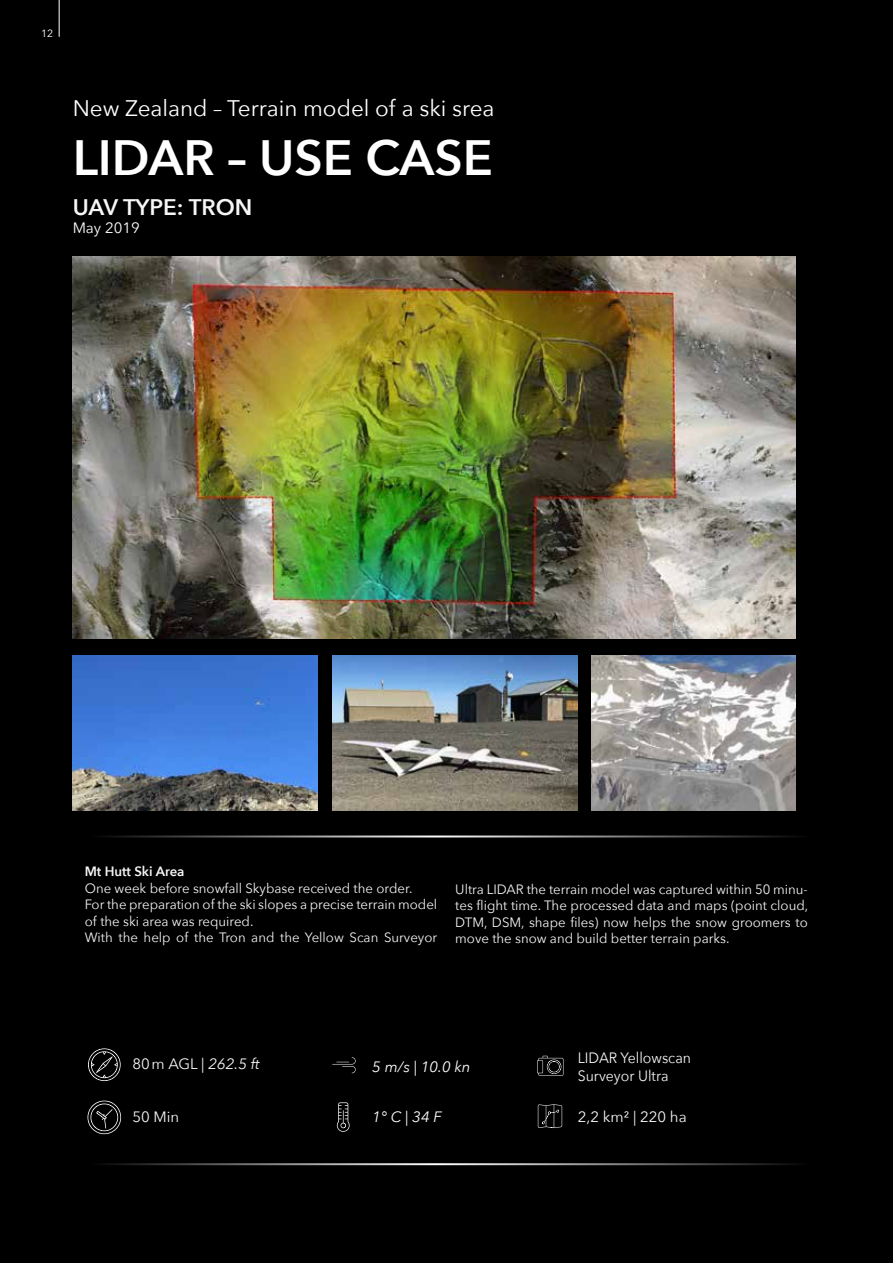
<style>
.page{position:relative;width:893px;height:1263px;background:#000}
.page>*{position:absolute;margin:0;border:0;box-sizing:border-box;transform-origin:0 0}
.t1{font:600 49.5px "Avenir Next";color:#fff}
.t2{font:22.5px "Avenir Next";color:#fff}
.t3{font:600 22.5px "Avenir Next";color:#f6f6f6}
.t4{font:15px "Avenir Next";color:#f6f6f6}
.t5{font:15px/18px "Avenir Next";color:#f6f6f6;scale:.94 1}
.t6{font:italic 15px "Avenir Next";color:#fff}
.t7{font:15px "Avenir Next";color:#fff}
.t8{font:13.5px/16.5px "Avenir Next";color:#f6f6f6}
.t9{font:600 13.5px "Avenir Next";color:#f6f6f6}
.t10{font:10.5px "Avenir Next";color:#fff}
.s1{font-style:italic}
</style>
<div class="page">
<img style="left:73px;top:256px;width:722px;height:383px">
<img style="left:591px;top:655px;width:204px;height:155px">
<img style="left:73px;top:655px;width:245px;height:155px">
<img style="left:332px;top:655px;width:245px;height:155px">
<hr style="left:85px;top:1163px;width:723px;height:2px;background:#fff">
<hr style="left:85px;top:835px;width:723px;height:2px;background:#fff">
<hr style="left:59px;top:0;width:1px;height:37px;background:#fff">
<svg style="left:332px;top:1057px;width:24px;height:16px"></svg>
<svg style="left:337px;top:1102px;width:13px;height:30px"></svg>
<svg style="left:88px;top:1048px;width:33px;height:33px"></svg>
<svg style="left:87px;top:1100px;width:34px;height:34px"></svg>
<svg style="left:537px;top:1056px;width:26px;height:20px"></svg>
<svg style="left:538px;top:1104px;width:24px;height:24px"></svg>
<p class="t10" style="left:41px;top:24px;width:14px">12</p>
<h2 class="t2" style="left:73px;top:89px;width:423px">New Zealand – Terrain model of a ski srea</h2>
<h1 class="t1" style="left:73px;top:115px;width:422px">LIDAR – USE CASE</h1>
<h2 class="t3" style="left:73px;top:188px;width:181px">UAV TYPE: TRON</h2>
<p class="t7" style="left:73px;top:215px;width:69px">May 2019</p>
<p class="t9" style="left:85px;top:860px;width:101px">Mt Hutt Ski Area</p>
<p class="t8" style="left:85px;top:879px;width:354px">One week before snowfall Skybase received the order.<br>For the preparation of the ski slopes a precise terrain model of the ski area was required.<br>With the help of the Tron and the Yellow Scan Surveyor</p>
<p class="t8" style="left:455px;top:880px;width:354px;text-align:justify">Ultra LIDAR the terrain model was captured within 50 minu&shy;tes flight time. The processed data and maps (point cloud, DTM, DSM, shape files) now helps the snow groomers to move the snow and build better terrain parks.</p>
<p class="t4" style="left:132px;top:1051px;width:129px">80m AGL | <span class="s1">262.5 ft</span></p>
<p class="t4" style="left:132px;top:1104px;width:48px">50 Min</p>
<p class="t6" style="left:372px;top:1054px;width:100px">5 m/s | 10.0 kn</p>
<p class="t6" style="left:372px;top:1104px;width:71px">1° C | 34 F</p>
<p class="t5" style="left:578px;top:1048px;width:122px">LIDAR Yellowscan<br>Surveyor Ultra</p>
<p class="t4" style="left:578px;top:1104px;width:110px">2,2 km² | 220 ha</p>
</div>
